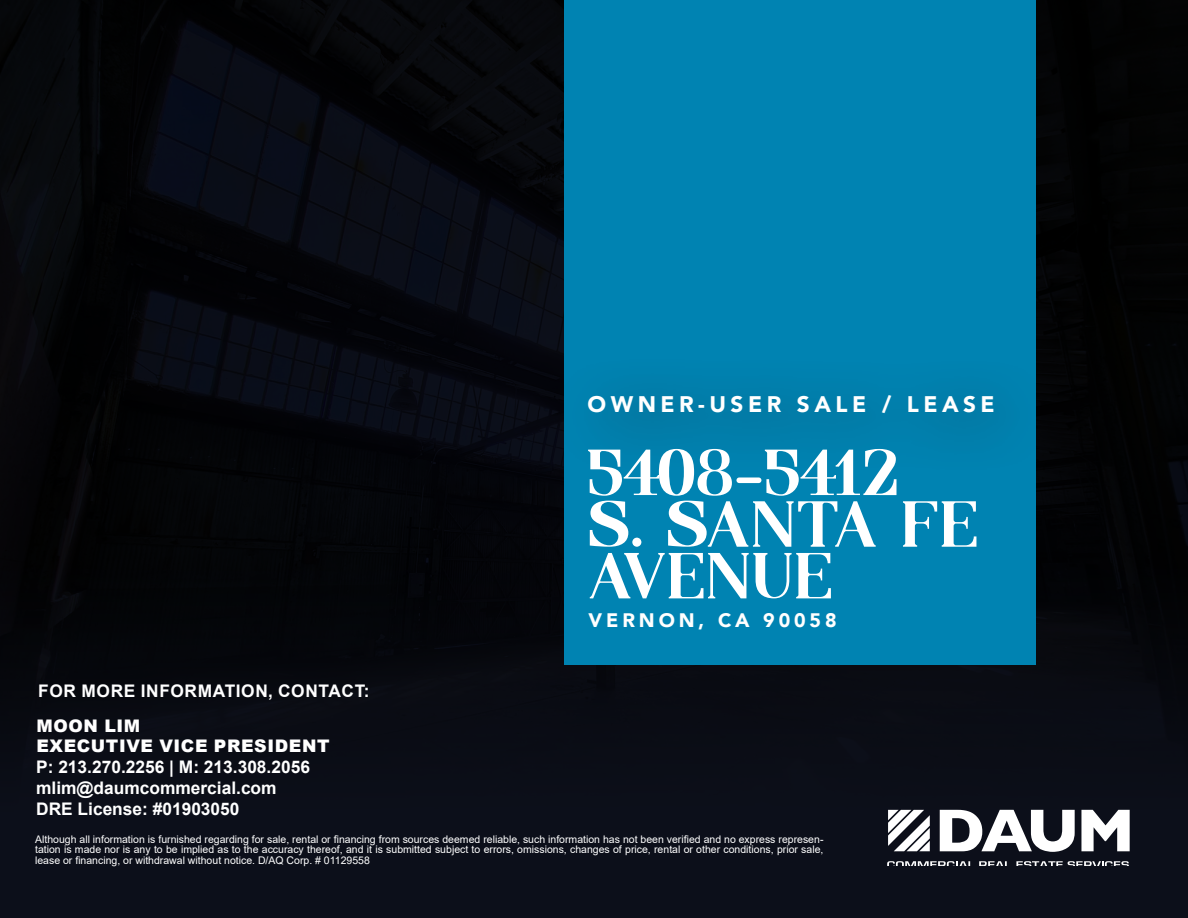
<style>
.page{position:relative;width:1188px;height:918px;background:#fff}
.page>*{position:absolute;margin:0;border:0;box-sizing:border-box;transform-origin:0 0}
.t1{font:56.85px/51.6px "Agne";color:#fff}
.t2{font:900 22.5px "Avenir";letter-spacing:.2em;color:#fff}
.t3{font:900 19.5px "Avenir";letter-spacing:.2em;color:#fff}
.t4{font:700 17.4px "Arial";color:#fff}
.t5{font:900 17.4px "Arial";letter-spacing:.035em;color:#fff}
.t6{font:700 17.4px "Arial";letter-spacing:.035em;color:#fff}
.t7{font:10.5px/10.5px "Arial";color:#fff;text-align:justify}
</style>
<div class="page">
<img style="left:0;top:0;width:1188px;height:918px">
<div style="left:564px;top:0;width:472px;height:664px;background:#0083b2"></div>
<svg style="left:887px;top:861px;width:242px;height:5px"></svg>
<svg style="left:940px;top:810px;width:135px;height:42px"></svg>
<svg style="left:883px;top:805px;width:47px;height:46px"></svg>
<svg style="left:1081px;top:805px;width:59px;height:46px"></svg>
<svg style="left:1134px;top:874px;width:6px;height:7px"></svg>
<div style="left:0;top:312px;width:16px;height:348px;background:#06060a"></div>
<div style="left:551px;top:356px;width:501px;height:119px;background:#017fad"></div>
<p class="t2" style="left:588px;top:385px;width:409px">OWNER-USER SALE / LEASE</p>
<p class="t6" style="left:38px;top:678px;width:333px">FOR MORE INFORMATION, CONTACT:</p>
<p class="t5" style="left:36px;top:713px;width:105px">MOON LIM</p>
<p class="t5" style="left:36px;top:734px;width:295px">EXECUTIVE VICE PRESIDENT</p>
<p class="t4" style="left:36px;top:755px;width:275px">P: 213.270.2256 | M: 213.308.2056</p>
<p class="t4" style="left:36px;top:776px;width:242px">mlim@daumcommercial.com</p>
<p class="t4" style="left:36px;top:796px;width:205px">DRE License: #01903050</p>
<p class="t1" style="left:588px;top:447px;width:312px">5408-5412</p>
<p class="t1" style="left:588px;top:498px;width:393px">S. SANTA FE<br>AVENUE</p>
<p class="t3" style="left:589px;top:604px;width:250px">VERNON, CA 90058</p>
<p class="t7" style="left:35px;top:834px;width:790px">Although all information is furnished regarding for sale, rental or financing from sources deemed reliable, such information has not been verified and no express represen&shy;tation is made nor is any to be implied as to the accuracy thereof, and it is submitted subject to errors, omissions, changes of price, rental or other conditions, prior sale, lease or financing, or withdrawal without notice. D/AQ Corp. # 01129558</p>
</div>
